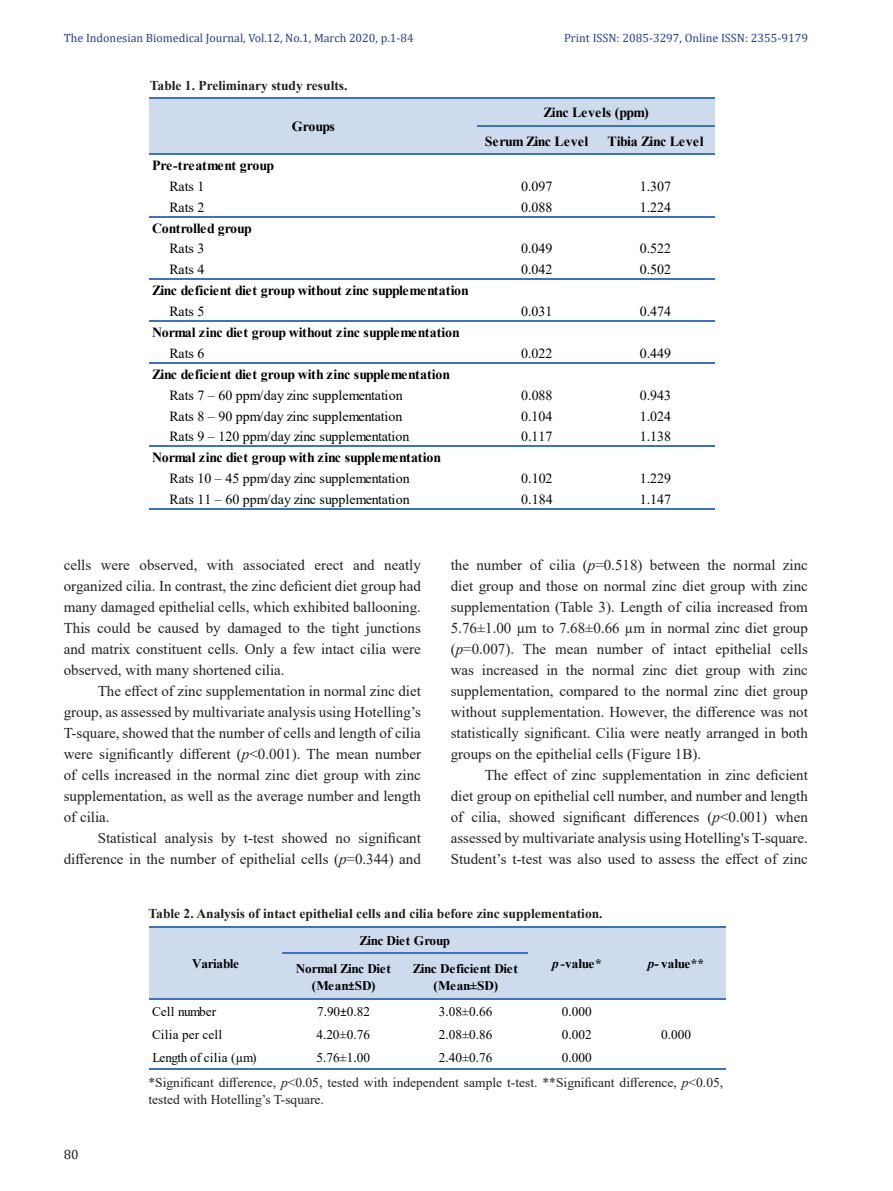
<style>
.page{position:relative;width:893px;height:1191px;background:#fff}
.page>*{position:absolute;margin:0;border:0;box-sizing:border-box;transform-origin:0 0}
.Body_Text{font:15px/21px "Times New Roman";color:#231f20;text-align:justify}
.t1{font:700 13.95px/20.9px "Times New Roman";letter-spacing:-.025em;color:#000001}
.t2{font:13.95px "Times New Roman";color:#000001}
.t3{font:700 13.95px/20.9px "Times New Roman";letter-spacing:-.005em;color:#000001}
.Figure_Legend{font:13.5px/16.5px "Times New Roman";color:#231f20}
.Figure_Legend-2{font:700 13.5px "Times New Roman";color:#231f20}
.t4{font:13.5px "Cambria";color:#231f20}
.t5{font:13.2px "Times New Roman";color:#000001}
.t6{font:700 13.2px/17.1px "Times New Roman";letter-spacing:-.025em;color:#000001;text-align:center}
.t7{font:12px "Cambria";color:#253f8e}
.s1{font-weight:400}
.s2{font-style:italic}
.s3{font-family:"Calibri"}
</style>
<div class="page">
<div style="left:149px;top:98px;width:566px;height:57px;background:#cedbed"></div>
<hr style="left:149px;top:98px;width:566px;height:1px;background:#3f73ba">
<hr style="left:477px;top:125px;width:238px;height:2px;background:#3f73ba">
<hr style="left:149px;top:153px;width:566px;height:2px;background:#3f73ba">
<hr style="left:149px;top:216px;width:566px;height:1px;background:#3f73ba">
<hr style="left:149px;top:278px;width:566px;height:2px;background:#3f73ba">
<hr style="left:149px;top:320px;width:566px;height:2px;background:#3f73ba">
<hr style="left:149px;top:362px;width:566px;height:1px;background:#3f73ba">
<hr style="left:149px;top:445px;width:566px;height:2px;background:#3f73ba">
<hr style="left:149px;top:508px;width:566px;height:1px;background:#3f73ba">
<div style="left:150px;top:926px;width:576px;height:74px;background:#cedbed"></div>
<hr style="left:150px;top:926px;width:576px;height:1px;background:#3f73ba">
<hr style="left:282px;top:952px;width:245px;height:2px;background:#3f73ba">
<hr style="left:150px;top:998px;width:576px;height:2px;background:#3f73ba">
<hr style="left:150px;top:1068px;width:576px;height:1px;background:#3f73ba">
<p class="t7" style="left:64px;top:31px;width:351px">The Indonesian Biomedical Journal, Vol.12, No.1, March 2020, p.1-84</p>
<p class="t7" style="left:564px;top:31px;width:245px">Print ISSN: 2085-3297, Online ISSN: 2355-9179</p>
<p class="Figure_Legend-2" style="left:150px;top:76px;width:199px">Table 1. Preliminary study results.</p>
<p class="t3" style="left:170px;top:154px;width:106px;text-indent:-17px">Pre-treatment group<br><span class="s1">Rats 1</span></p>
<p class="t1" style="left:292px;top:115px;width:45px">Groups</p>
<p class="t1" style="left:544px;top:102px;width:107px">Zinc Levels (ppm)</p>
<p class="t1" style="left:485px;top:130px;width:105px">Serum Zinc Level</p>
<p class="t1" style="left:608px;top:130px;width:98px">Tibia Zinc Level</p>
<p class="t2" style="left:521px;top:176px;width:33px">0.097</p>
<p class="t2" style="left:640px;top:176px;width:33px">1.307</p>
<p class="t2" style="left:170px;top:197px;width:36px">Rats 2</p>
<p class="t2" style="left:521px;top:197px;width:33px">0.088</p>
<p class="t2" style="left:640px;top:197px;width:33px">1.224</p>
<p class="t1" style="left:170px;top:217px;width:84px;text-indent:-17px">Controlled group<br><span class="s1">Rats 3</span></p>
<p class="t2" style="left:521px;top:239px;width:33px">0.049</p>
<p class="t2" style="left:640px;top:239px;width:33px">0.522</p>
<p class="t2" style="left:170px;top:260px;width:36px">Rats 4</p>
<p class="t2" style="left:521px;top:260px;width:33px">0.042</p>
<p class="t2" style="left:640px;top:260px;width:33px">0.502</p>
<p class="t1" style="left:170px;top:280px;width:301px;text-indent:-17px">Zinc deficient diet group without zinc supplementation<br><span class="s1">Rats 5</span></p>
<p class="t2" style="left:521px;top:301px;width:33px">0.031</p>
<p class="t2" style="left:640px;top:301px;width:33px">0.474</p>
<p class="t1" style="left:170px;top:321px;width:292px;text-indent:-17px">Normal zinc diet group without zinc supplementation<br><span class="s1">Rats 6</span></p>
<p class="t1" style="left:170px;top:363px;width:282px;text-indent:-17px">Zinc deficient diet group with zinc supplementation<br><span class="s1">Rats 7 – 60 ppm/day zinc supplementation</span></p>
<p class="t2" style="left:521px;top:343px;width:33px">0.022</p>
<p class="t2" style="left:640px;top:343px;width:33px">0.449</p>
<p class="t2" style="left:521px;top:385px;width:33px">0.088</p>
<p class="t2" style="left:640px;top:385px;width:33px">0.943</p>
<p class="t2" style="left:169px;top:406px;width:235px">Rats 8 – 90 ppm/day zinc supplementation</p>
<p class="t2" style="left:521px;top:406px;width:33px">0.104</p>
<p class="t2" style="left:640px;top:406px;width:33px">1.024</p>
<p class="t2" style="left:170px;top:427px;width:242px">Rats 9 – 120 ppm/day zinc supplementation</p>
<p class="t2" style="left:521px;top:427px;width:33px">0.117</p>
<p class="t2" style="left:640px;top:427px;width:33px">1.138</p>
<p class="t1" style="left:170px;top:447px;width:273px;text-indent:-17px">Normal zinc diet group with zinc supplementation<br><span class="s1">Rats 10 – 45 ppm/day zinc supplementation</span></p>
<p class="t2" style="left:521px;top:468px;width:33px">0.102</p>
<p class="t2" style="left:640px;top:468px;width:33px">1.229</p>
<p class="t2" style="left:170px;top:489px;width:242px">Rats 11 – 60 ppm/day zinc supplementation</p>
<p class="t2" style="left:521px;top:489px;width:33px">0.184</p>
<p class="t2" style="left:640px;top:489px;width:33px">1.147</p>
<p class="Body_Text" style="left:64px;top:554px;width:359px">cells were observed, with associated erect and neatly organized cilia. In contrast, the zinc deficient diet group had many damaged epithelial cells, which exhibited ballooning.<br>This could be caused by damaged to the tight junctions and matrix constituent cells. Only a few intact cilia were observed, with many shortened cilia.</p>
<p class="Body_Text" style="left:64px;top:680px;width:359px;text-indent:34px">The effect of zinc supplementation in normal zinc diet group, as assessed by multivariate analysis using Hotelling’s T-square, showed that the number of cells and length of cilia were significantly different (<span class="s2">p</span>&lt;0.001). The mean number of cells increased in the normal zinc diet group with zinc supplementation, as well as the average number and length of cilia.</p>
<p class="Body_Text" style="left:64px;top:827px;width:359px;text-align:right">Statistical analysis by t-test showed no significant difference in the number of epithelial cells (<span class="s2">p</span>=0.344) and</p>
<p class="Body_Text" style="left:451px;top:554px;width:359px">the number of cilia (<span class="s2">p</span>=0.518) between the normal zinc diet group and those on normal zinc diet group with zinc supplementation (Table 3). Length of cilia increased from 5.76±1.00 µm to 7.68±0.66 µm in normal zinc diet group (<span class="s2">p</span>=0.007). The mean number of intact epithelial cells was increased in the normal zinc diet group with zinc supplementation, compared to the normal zinc diet group without supplementation. However, the difference was not statistically significant. Cilia were neatly arranged in both groups on the epithelial cells (Figure 1B).</p>
<p class="Body_Text" style="left:451px;top:764px;width:359px;text-indent:34px">The effect of zinc supplementation in zinc deficient diet group on epithelial cell number, and number and length of cilia, showed significant differences (<span class="s2">p</span>&lt;0.001) when assessed by multivariate analysis using Hotelling's T-square.<br>Student’s t-test was also used to assess the effect of zinc</p>
<p class="Figure_Legend-2" style="left:149px;top:903px;width:456px">Table 2. Analysis of intact epithelial cells and cilia before zinc supplementation.</p>
<p class="t6" style="left:192px;top:954px;width:48px">Variable</p>
<p class="t6" style="left:359px;top:931px;width:92px">Zinc Diet Group</p>
<p class="t6" style="left:296px;top:959px;width:97px">Normal Zinc Diet (Mean<span class="s3">±</span>SD)</p>
<p class="t6" style="left:413px;top:959px;width:107px">Zinc Deficient Diet (Mean±SD)</p>
<p class="t6" style="left:552px;top:954px;width:51px"><span class="s2">p</span> -value*</p>
<p class="t6" style="left:648px;top:954px;width:58px"><span class="s2">p-</span> value**</p>
<p class="t5" style="left:152px;top:1002px;width:65px">Cell number</p>
<p class="t5" style="left:317px;top:1002px;width:54px">7.90<span class="s3">±</span>0.82</p>
<p class="t5" style="left:439px;top:1002px;width:55px">3.08±0.66</p>
<p class="t5" style="left:562px;top:1002px;width:31px">0.000</p>
<p class="t5" style="left:152px;top:1025px;width:71px">Cilia per cell</p>
<p class="t5" style="left:316px;top:1025px;width:55px">4.20±0.76</p>
<p class="t5" style="left:439px;top:1025px;width:55px">2.08±0.86</p>
<p class="t5" style="left:562px;top:1025px;width:31px">0.002</p>
<p class="t5" style="left:152px;top:1048px;width:106px">Length of cilia (µm)</p>
<p class="t5" style="left:316px;top:1048px;width:55px">5.76±1.00</p>
<p class="t5" style="left:439px;top:1048px;width:55px">2.40±0.76</p>
<p class="t5" style="left:562px;top:1048px;width:31px">0.000</p>
<p class="t5" style="left:661px;top:1025px;width:31px">0.000</p>
<p class="t4" style="left:64px;top:1146px;width:16px">80</p>
<p class="Figure_Legend" style="left:149px;top:1073px;width:576px">*Significant difference, <span class="s2">p</span>&lt;0.05, tested with independent sample t-test. **Significant difference, <span class="s2">p</span>&lt;0.05, tested with Hotelling’s T-square.</p>
</div>
